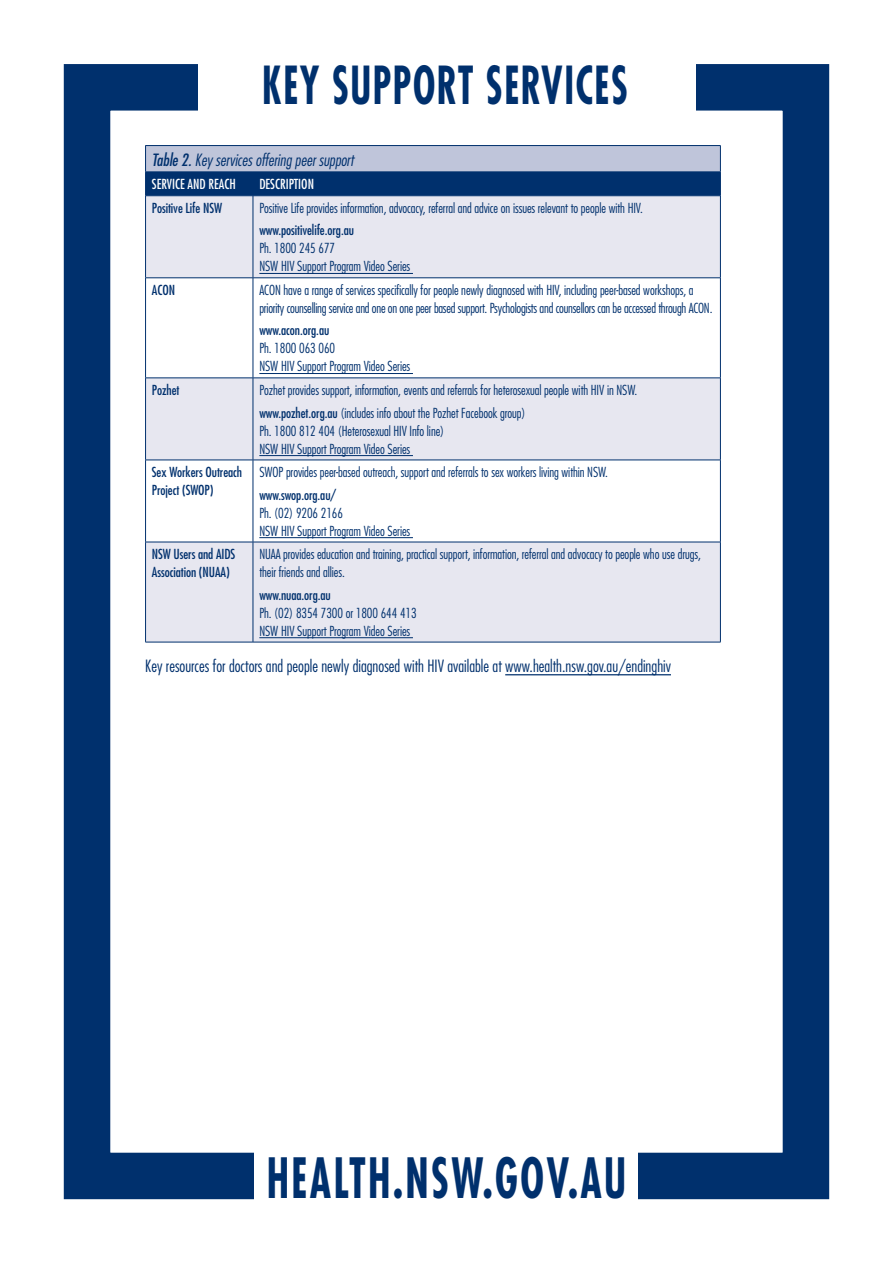
<style>
.page{position:relative;width:893px;height:1263px;background:#fff}
.page>*{position:absolute;margin:0;border:0;box-sizing:border-box;transform-origin:0 0}
.t1{font:700 condensed 54px "Futura";letter-spacing:.06em;color:#00306d;scale:.75 1}
.t2{font:700 condensed 51px "Futura";letter-spacing:.04em;color:#00306d;scale:.75 1}
.BODY{font:300 condensed 16.5px "Futura";color:#00306d}
.TABLE_header{font:italic 300 condensed 16.5px "Futura";color:#00306d}
.TABLE_text{font:300 condensed 13.5px/18px "Futura";letter-spacing:-.005em;color:#00306d}
.TABLE_text-2{font:condensed 13.5px/18px "Futura";letter-spacing:-.005em;color:#00306d}
.BODY-2{font:condensed 13.5px "Futura";color:#fff}
.s1{font-weight:400}
</style>
<div class="page">
<div style="left:64px;top:64px;width:765px;height:1135px;border:46px solid #00306d"></div>
<div style="left:198px;top:54px;width:497px;height:72px;background:#fff"></div>
<div style="left:255px;top:1146px;width:383px;height:72px;background:#fff"></div>
<hr style="left:505px;top:674px;width:166px;height:1px;background:#00306d">
<svg style="left:146px;top:196px;width:574px;height:446px;fill:#e7e7f0"></svg>
<hr style="left:145px;top:145px;width:108px;height:1px;background:#00306d">
<hr style="left:253px;top:145px;width:468px;height:1px;background:#00306d">
<svg style="left:145px;top:146px;width:576px;height:49px;background:#627ca5"></svg>
<hr style="left:145px;top:195px;width:108px;height:1px;background:#00306d">
<hr style="left:145px;top:196px;width:1px;height:82px;background:#00306d">
<hr style="left:253px;top:195px;width:468px;height:1px;background:#00306d">
<hr style="left:253px;top:196px;width:1px;height:82px;background:#00306d">
<hr style="left:720px;top:196px;width:1px;height:82px;background:#00306d">
<hr style="left:145px;top:278px;width:108px;height:1px;background:#00306d">
<hr style="left:145px;top:278px;width:1px;height:100px;background:#00306d">
<hr style="left:253px;top:278px;width:468px;height:1px;background:#00306d">
<hr style="left:253px;top:278px;width:1px;height:100px;background:#00306d">
<hr style="left:720px;top:278px;width:1px;height:100px;background:#00306d">
<hr style="left:145px;top:378px;width:108px;height:1px;background:#00306d">
<hr style="left:145px;top:378px;width:1px;height:82px;background:#00306d">
<hr style="left:253px;top:378px;width:468px;height:1px;background:#00306d">
<hr style="left:253px;top:378px;width:1px;height:82px;background:#00306d">
<hr style="left:720px;top:378px;width:1px;height:82px;background:#00306d">
<hr style="left:145px;top:460px;width:108px;height:1px;background:#00306d">
<hr style="left:145px;top:460px;width:1px;height:82px;background:#00306d">
<hr style="left:253px;top:460px;width:468px;height:1px;background:#00306d">
<hr style="left:253px;top:460px;width:1px;height:82px;background:#00306d">
<hr style="left:720px;top:460px;width:1px;height:82px;background:#00306d">
<hr style="left:145px;top:542px;width:108px;height:1px;background:#00306d">
<hr style="left:145px;top:542px;width:1px;height:100px;background:#00306d">
<hr style="left:253px;top:542px;width:468px;height:1px;background:#00306d">
<hr style="left:253px;top:542px;width:1px;height:100px;background:#00306d">
<hr style="left:720px;top:542px;width:1px;height:100px;background:#00306d">
<hr style="left:145px;top:642px;width:108px;height:1px;background:#00306d">
<hr style="left:253px;top:642px;width:468px;height:1px;background:#00306d">
<hr style="left:259px;top:273px;width:154px;height:1px;background:#00306d">
<hr style="left:259px;top:373px;width:154px;height:1px;background:#00306d">
<hr style="left:259px;top:455px;width:154px;height:1px;background:#00306d">
<hr style="left:259px;top:537px;width:154px;height:1px;background:#00306d">
<hr style="left:259px;top:637px;width:154px;height:1px;background:#00306d">
<p class="t2" style="left:262px;top:53px;width:489px">KEY SUPPORT SERVICES</p>
<p class="TABLE_header" style="left:152px;top:149px;width:203px"><span class="s1">Table 2.</span> Key services offering peer support</p>
<p class="BODY-2" style="left:152px;top:176px;width:85px">SERVICE AND REACH</p>
<p class="BODY-2" style="left:259px;top:176px;width:56px">DESCRIPTION</p>
<p class="TABLE_text-2" style="left:152px;top:199px;width:72px">Positive Life NSW</p>
<p class="TABLE_text" style="left:259px;top:199px;width:385px">Positive Life provides information, advocacy, referral and advice on issues relevant to people with HIV.</p>
<p class="TABLE_text-2" style="left:259px;top:221px;width:96px">www.positivelife.org.au</p>
<p class="TABLE_text" style="left:259px;top:239px;width:77px">Ph. 1800 245 677</p>
<p class="TABLE_text" style="left:259px;top:257px;width:152px">NSW HIV Support Program Video Series</p>
<p class="TABLE_text-2" style="left:152px;top:281px;width:25px">ACON</p>
<p class="TABLE_text" style="left:259px;top:281px;width:455px">ACON have a range of services specifically for people newly diagnosed with HIV, including peer-based workshops, a priority counselling service and one on one peer based support. Psychologists and counsellors can be accessed through ACON.</p>
<p class="TABLE_text" style="left:259px;top:321px;width:152px"><span class="s1">www.acon.org.au<br></span>Ph. 1800 063 060<br>NSW HIV Support Program Video Series</p>
<p class="TABLE_text-2" style="left:152px;top:381px;width:29px">Pozhet</p>
<p class="TABLE_text" style="left:259px;top:381px;width:379px">Pozhet provides support, information, events and referrals for heterosexual people with HIV in NSW.</p>
<p class="TABLE_text" style="left:259px;top:403px;width:268px"><span class="s1">www.pozhet.org.au</span> (includes info about the Pozhet Facebook group)</p>
<p class="TABLE_text" style="left:259px;top:421px;width:186px">Ph. 1800 812 404 (Heterosexual HIV Info line)</p>
<p class="TABLE_text" style="left:259px;top:439px;width:152px">NSW HIV Support Program Video Series</p>
<p class="TABLE_text-2" style="left:152px;top:463px;width:92px">Sex Workers Outreach<br>Project (SWOP)</p>
<p class="TABLE_text" style="left:259px;top:463px;width:350px">SWOP provides peer-based outreach, support and referrals to sex workers living within NSW.</p>
<p class="TABLE_text" style="left:259px;top:485px;width:152px"><span class="s1">www.swop.org.au/<br></span>Ph. (02) 9206 2166<br>NSW HIV Support Program Video Series</p>
<p class="TABLE_text-2" style="left:152px;top:545px;width:85px">NSW Users and AIDS<br>Association (NUAA)</p>
<p class="TABLE_text" style="left:259px;top:545px;width:443px">NUAA provides education and training, practical support, information, referral and advocacy to people who use drugs, their friends and allies.</p>
<p class="TABLE_text" style="left:259px;top:585px;width:159px"><span class="s1">www.nuaa.org.au<br></span>Ph. (02) 8354 7300 or 1800 644 413</p>
<p class="TABLE_text" style="left:259px;top:621px;width:152px">NSW HIV Support Program Video Series</p>
<p class="BODY" style="left:145px;top:656px;width:527px">Key resources for doctors and people newly diagnosed with HIV available at www.health.nsw.gov.au/endinghiv</p>
<p class="t1" style="left:267px;top:1143px;width:481px">HEALTH.NSW.GOV.AU</p>
</div>
